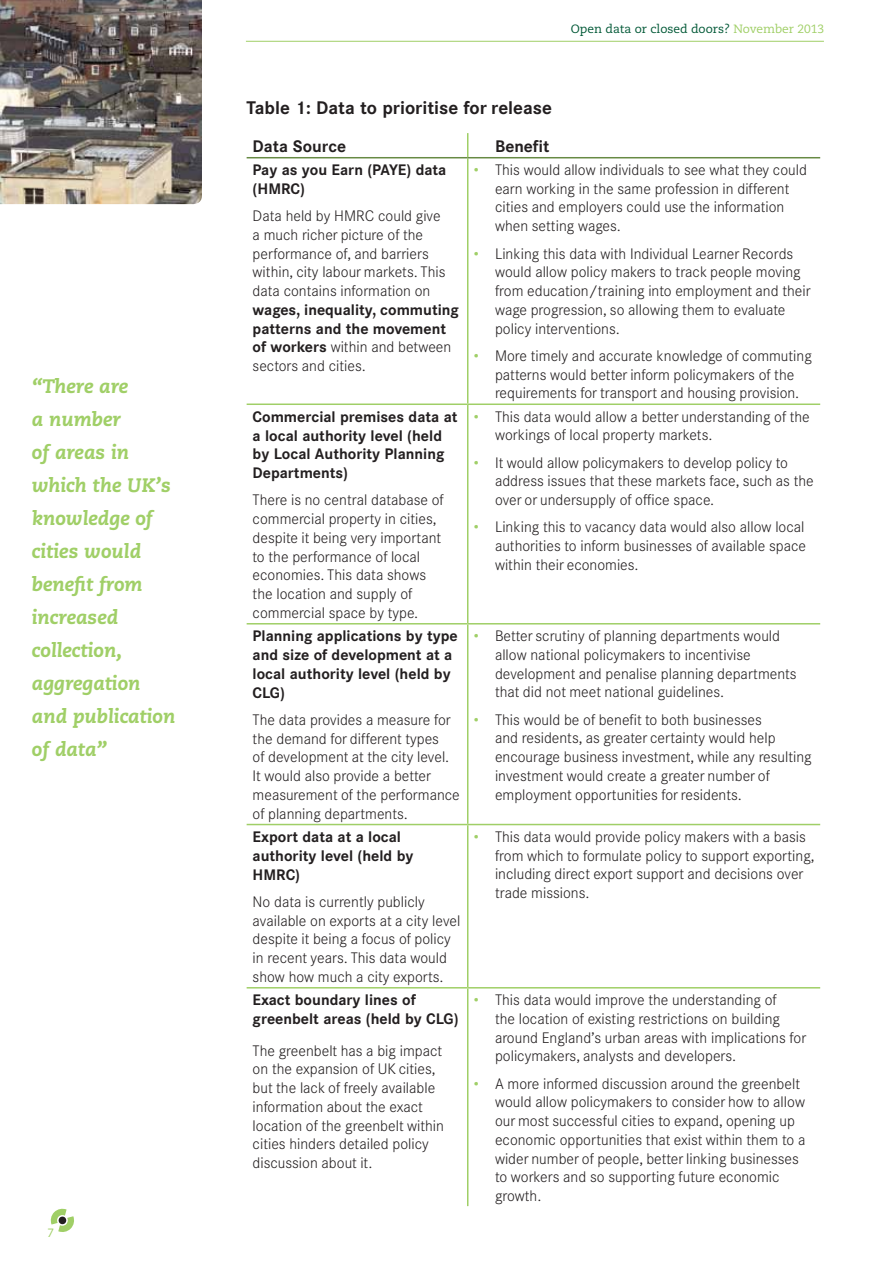
<style>
.page{position:relative;width:893px;height:1263px;background:#fff}
.page>*{position:absolute;margin:0;border:0;box-sizing:border-box;transform-origin:0 0}
.t1{font:italic 800 19.5px/33px "Caecilia LT Std";color:#a0cf67}
.t2{font:700 18px "Corporate SBQ";color:#231f20}
.t3{font:700 16.5px "Corporate SBQ";color:#231f20}
.t4{font:300 15px/18.8px "Corporate SBQ";color:#231f20}
.t5{font:700 15px/18.8px "Corporate SBQ";color:#231f20}
.t6{font:12px "Caecilia LT Std";color:#005836}
.t7{font:12px "Caecilia LT Std";color:#a0cf67}
.s1{color:#a0cf67}
.s2{font-weight:300}
.s3{font-weight:400;color:#a0cf67}
</style>
<div class="page">
<hr style="left:246px;top:41px;width:578px;height:1px;background:#a0cf67">
<svg style="left:50px;top:1208px;width:24px;height:24px"></svg>
<img style="left:0;top:0;width:202px;height:204px">
<hr style="left:467px;top:158px;width:1px;height:245px;background:#a0cf67">
<hr style="left:247px;top:403px;width:221px;height:2px;background:#a0cf67">
<hr style="left:468px;top:403px;width:352px;height:2px;background:#a0cf67">
<hr style="left:467px;top:405px;width:1px;height:218px;background:#a0cf67">
<hr style="left:247px;top:623px;width:221px;height:1px;background:#a0cf67">
<hr style="left:468px;top:623px;width:352px;height:1px;background:#a0cf67">
<hr style="left:467px;top:624px;width:1px;height:200px;background:#a0cf67">
<hr style="left:247px;top:824px;width:221px;height:1px;background:#a0cf67">
<hr style="left:468px;top:824px;width:352px;height:1px;background:#a0cf67">
<hr style="left:467px;top:825px;width:1px;height:162px;background:#a0cf67">
<hr style="left:247px;top:987px;width:221px;height:1px;background:#a0cf67">
<hr style="left:468px;top:987px;width:352px;height:1px;background:#a0cf67">
<hr style="left:467px;top:988px;width:1px;height:218px;background:#a0cf67">
<svg style="left:467px;top:133px;width:1px;height:24px"></svg>
<hr style="left:247px;top:157px;width:221px;height:1px;background:#678a44">
<hr style="left:468px;top:157px;width:352px;height:1px;background:#678a44">
<h1 class="t1" style="left:32px;top:370px;width:145px">“There are<br>a number<br>of areas in which the UK’s knowledge of cities would benefit from increased collection, aggregation and publication of data”</h1>
<p class="t7" style="left:48px;top:1226px;width:8px">7</p>
<p class="t6" style="left:571px;top:22px;width:255px">Open data or closed doors? <span class="s1">November 2013</span></p>
<p class="t2" style="left:247px;top:97px;width:307px">Table 1: Data to prioritise for release</p>
<p class="t3" style="left:253px;top:136px;width:95px">Data Source</p>
<p class="t3" style="left:495px;top:136px;width:56px">Benefit</p>
<p class="t5" style="left:253px;top:161px;width:195px">Pay as you Earn (PAYE) data (HMRC)</p>
<p class="t4" style="left:253px;top:207px;width:194px">Data held by HMRC could give a much richer picture of the performance of, and barriers within, city labour markets. This data contains information on</p>
<p class="t5" style="left:253px;top:301px;width:208px">wages, inequality, commuting patterns and the movement of workers <span class="s2">within and between sectors and cities.</span></p>
<p class="t4" style="left:495px;top:161px;width:313px;text-indent:-21px"><span class="s3">•</span> This would allow individuals to see what they could earn working in the same profession in different cities and employers could use the information when setting wages.</p>
<p class="t4" style="left:495px;top:244px;width:317px;text-indent:-21px"><span class="s3">•</span> Linking this data with Individual Learner Records would allow policy makers to track people moving from education/training into employment and their wage progression, so allowing them to evaluate policy interventions.</p>
<p class="t4" style="left:474px;top:346px;width:340px;text-align:center"><span class="s3">•</span> More timely and accurate knowledge of commuting patterns would better inform policymakers of the requirements for transport and housing provision.</p>
<p class="t5" style="left:253px;top:407px;width:206px">Commercial premises data at a local authority level (held by Local Authority Planning<br>Departments)</p>
<p class="t4" style="left:253px;top:491px;width:193px">There is no central database of commercial property in cities, despite it being very important to the performance of local economies. This data shows the location and supply of commercial space by type.</p>
<p class="t5" style="left:253px;top:627px;width:206px">Planning applications by type and size of development at a local authority level (held by<br>CLG)</p>
<p class="t4" style="left:253px;top:710px;width:209px">The data provides a measure for the demand for different types<br>of development at the city level.<br>It would also provide a better measurement of the performance of planning departments.</p>
<p class="t5" style="left:253px;top:828px;width:162px">Export data at a local authority level (held by<br>HMRC)</p>
<p class="t4" style="left:253px;top:892px;width:209px">No data is currently publicly available on exports at a city level despite it being a focus of policy in recent years. This data would show how much a city exports.</p>
<p class="t5" style="left:253px;top:991px;width:207px">Exact boundary lines of greenbelt areas (held by CLG)</p>
<p class="t4" style="left:253px;top:1041px;width:193px">The greenbelt has a big impact on the expansion of UK cities, but the lack of freely available information about the exact location of the greenbelt within cities hinders detailed policy discussion about it.</p>
<p class="t4" style="left:495px;top:407px;width:316px;text-indent:-21px"><span class="s3">•</span> This data would allow a better understanding of the workings of local property markets.</p>
<p class="t4" style="left:495px;top:453px;width:320px;text-indent:-21px"><span class="s3">•</span> It would allow policymakers to develop policy to address issues that these markets face, such as the over or undersupply of office space.</p>
<p class="t4" style="left:495px;top:518px;width:313px;text-align:justify;text-indent:-21px"><span class="s3">•</span> Linking this to vacancy data would also allow local authorities to inform businesses of available space within their economies.</p>
<p class="t4" style="left:495px;top:627px;width:303px;text-indent:-21px"><span class="s3">•</span> Better scrutiny of planning departments would allow national policymakers to incentivise development and penalise planning departments that did not meet national guidelines.</p>
<p class="t4" style="left:495px;top:710px;width:318px;text-indent:-21px"><span class="s3">•</span> This would be of benefit to both businesses<br>and residents, as greater certainty would help encourage business investment, while any resulting investment would create a greater number of employment opportunities for residents.</p>
<p class="t4" style="left:495px;top:827px;width:321px;text-indent:-21px"><span class="s3">•</span> This data would provide policy makers with a basis from which to formulate policy to support exporting, including direct export support and decisions over trade missions.</p>
<p class="t4" style="left:495px;top:990px;width:313px;text-indent:-21px"><span class="s3">•</span> This data would improve the understanding of<br>the location of existing restrictions on building around England’s urban areas with implications for policymakers, analysts and developers.</p>
<p class="t4" style="left:495px;top:1074px;width:312px;text-indent:-21px"><span class="s3">•</span> A more informed discussion around the greenbelt would allow policymakers to consider how to allow our most successful cities to expand, opening up economic opportunities that exist within them to a wider number of people, better linking businesses to workers and so supporting future economic growth.</p>
</div>
